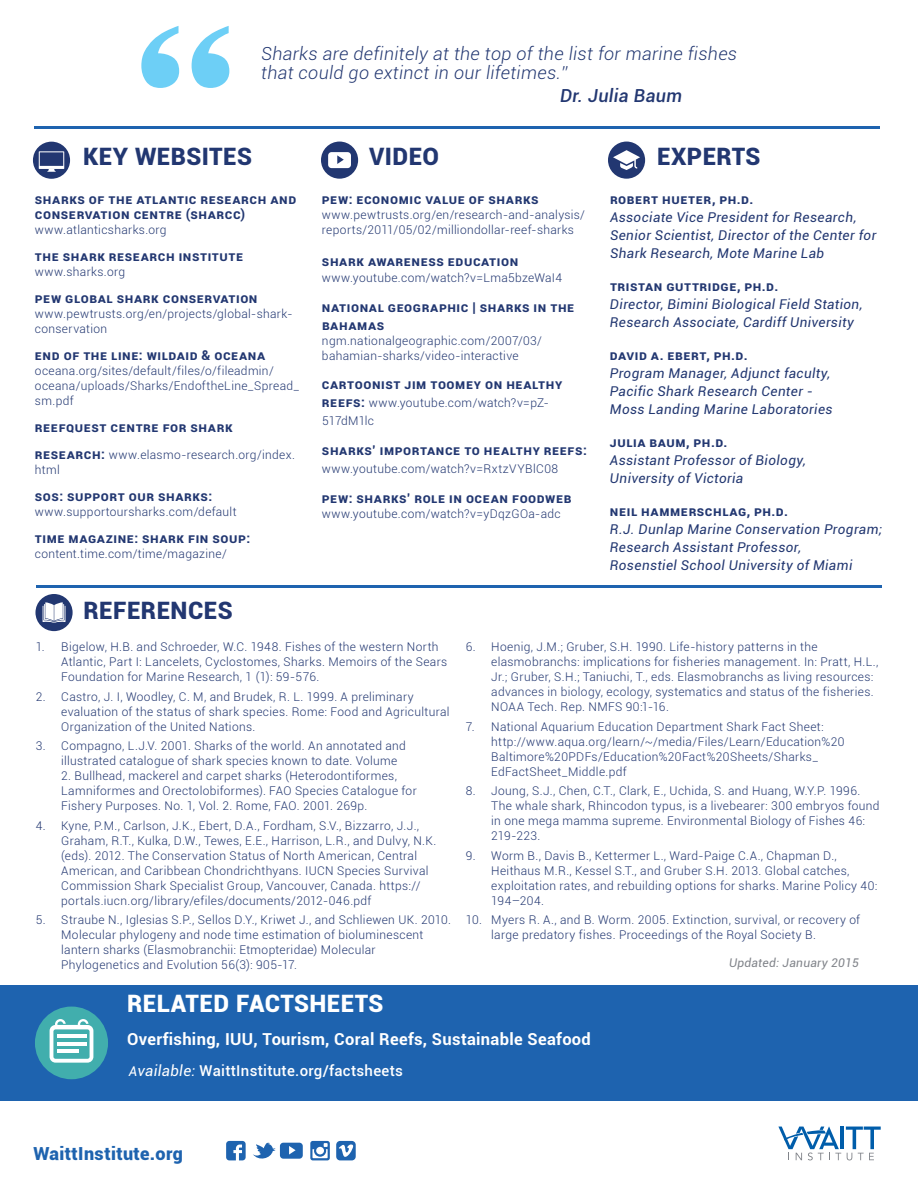
<style>
.page{position:relative;width:918px;height:1188px;background:#fff}
.page>*{position:absolute;margin:0;border:0;box-sizing:border-box;transform-origin:0 0}
.t1{font:700 225px "Copperplate";color:#6dcff6}
.t2{font:900 24px "Roboto";letter-spacing:.02em;color:#223771}
.t3{font:900 24px "Roboto";letter-spacing:.02em;color:#fff}
.t4{font:italic 300 18px/19.5px "Roboto";letter-spacing:.02em;color:#223771}
.t5{font:900 18px "Roboto";letter-spacing:.025em;color:#1e63af}
.t6{font:italic 500 18px "Roboto";letter-spacing:.02em;color:#223771}
.t7{font:700 16.5px "Roboto";letter-spacing:.02em;color:#fff}
.t8{font:500 15px "Roboto";letter-spacing:.02em;color:#fff}
.t9{font:700 13.5px/18px "Roboto";letter-spacing:.04em;color:#223771}
.t10{font:italic 13.5px/18px "Roboto";letter-spacing:.03em;color:#223771}
.t11{font:300 12px/15px "Roboto";letter-spacing:.03em;color:#223771}
.t12{font:italic 12px "Roboto";letter-spacing:.02em;color:#81848a}
.s1{font-weight:700;font-size:13.5px}
.s2{font-weight:400;font-style:italic;font-size:13.5px}
.s3{font-weight:400;font-style:italic}
</style>
<div class="page">
<div style="left:0;top:986px;width:918px;height:115px;background:#1e63af"></div>
<hr style="left:34px;top:126px;width:846px;height:3px;background:#1e63af">
<hr style="left:36px;top:585px;width:846px;height:3px;background:#1e63af">
<div style="left:321px;top:142px;width:37px;height:37px;background:#223771;border-radius:50%"></div>
<div style="left:35px;top:594px;width:38px;height:37px;background:#223771;border-radius:50%"></div>
<svg style="left:43px;top:602px;width:22px;height:21px"></svg>
<div style="left:608px;top:142px;width:37px;height:37px;background:#223771;border-radius:50%"></div>
<svg style="left:613px;top:150px;width:27px;height:20px"></svg>
<svg style="left:328px;top:152px;width:23px;height:16px"></svg>
<div style="left:33px;top:142px;width:37px;height:37px;background:#223771;border-radius:50%"></div>
<svg style="left:39px;top:151px;width:25px;height:21px"></svg>
<svg style="left:35px;top:1007px;width:73px;height:72px"></svg>
<hr style="left:57px;top:1034px;width:30px;height:4px;background:#fff">
<hr style="left:57px;top:1042px;width:30px;height:3px;background:#fff">
<hr style="left:57px;top:1049px;width:21px;height:4px;background:#fff">
<svg style="left:226px;top:1141px;width:20px;height:19px"></svg>
<svg style="left:310px;top:1141px;width:20px;height:19px"></svg>
<svg style="left:336px;top:1141px;width:20px;height:19px"></svg>
<svg style="left:778px;top:1127px;width:103px;height:33px"></svg>
<svg style="left:253px;top:1143px;width:50px;height:16px"></svg>
<h1 class="t1" style="left:129px;top:-57px;width:114px">“</h1>
<h3 class="t4" style="left:261px;top:43px;width:477px">Sharks are definitely at the top of the list for marine fishes that could go extinct in our lifetimes.”</h3>
<h3 class="t6" style="left:560px;top:82px;width:123px">Dr. Julia Baum</h3>
<h2 class="t2" style="left:83px;top:140px;width:170px">KEY WEBSITES</h2>
<h2 class="t2" style="left:369px;top:140px;width:72px">VIDEO</h2>
<h2 class="t2" style="left:657px;top:140px;width:105px">EXPERTS</h2>
<p class="t9" style="left:35px;top:191px;width:261px;line-height:15px">Sharks of the Atlantic Research and<br>Conservation Centre (ShA</p>
<p class="t9" style="left:217px;top:205px;width:30px">RCC)</p>
<p class="t11" style="left:35px;top:222px;width:133px">www.atlanticsharks.org</p>
<p class="t9" style="left:35px;top:247px;width:210px">Th e Shark Research Institute</p>
<p class="t11" style="left:35px;top:264px;width:92px">www.sharks.org</p>
<p class="t9" style="left:35px;top:289px;width:224px">PEW Global Shark Conservation</p>
<p class="t11" style="left:35px;top:306px;width:259px">www.pewtrusts.org/en/projects/global-shark&shy;conservation</p>
<p class="t9" style="left:35px;top:346px;width:232px">End of the Line: WildAid &amp; Oceana</p>
<p class="t11" style="left:35px;top:363px;width:266px">oceana.org/sites/default/files/o/fileadmin/ oceana/uploads/Sharks/EndoftheLine_Spread_ sm.pdf</p>
<p class="t9" style="left:35px;top:418px;width:199px">ReefQuest Centre for Shark</p>
<p class="t11" style="left:35px;top:447px;width:262px"><span class="s1">Research:</span> www.elasmo-research.org/index. html</p>
<p class="t9" style="left:35px;top:487px;width:179px">SOS: Support Our Sharks:</p>
<p class="t11" style="left:35px;top:504px;width:203px">www.supportoursharks.com/default</p>
<p class="t9" style="left:35px;top:529px;width:9px">TIME</p>
<p class="t9" style="left:69px;top:529px;width:183px">Magazine: Shark Fin Soup:</p>
<p class="t11" style="left:35px;top:546px;width:193px">content.time.com/time/magazine/</p>
<h2 class="t2" style="left:84px;top:593px;width:151px">REFERENCES</h2>
<p class="t9" style="left:322px;top:190px;width:218px">PEW: Economic value of sharks</p>
<p class="t11" style="left:322px;top:207px;width:265px">www.pewtrusts.org/en/research-and-analysis/ reports/2011/05/02/milliondollar-reef-sharks</p>
<p class="t9" style="left:322px;top:251px;width:198px">Shark Awareness Education</p>
<p class="t11" style="left:322px;top:270px;width:242px">www.youtube.com/watch?v=Lma5bzeWaI4</p>
<p class="t9" style="left:322px;top:298px;width:254px">National Geograph ic | Sharks in the<br>Bahamas</p>
<p class="t11" style="left:322px;top:333px;width:222px">ngm.nationalgeographic.com/2007/03/ bahamian-sharks/video-interactive</p>
<p class="t9" style="left:322px;top:374px;width:242px">Cartoonist Jim Toomey on healthy</p>
<p class="t11" style="left:322px;top:393px;width:228px;line-height:18px"><span class="s1">reefs:</span> www.youtube.com/watch?v=pZ-<br>517dM1lc</p>
<p class="t9" style="left:322px;top:440px;width:266px">Sharks’ importance to healthy reefs:</p>
<p class="t11" style="left:322px;top:461px;width:238px">www.youtube.com/watch?v=RxtzVYBlC08</p>
<p class="t9" style="left:322px;top:488px;width:251px">PEW: Sharks’ role in ocean foodweb</p>
<p class="t11" style="left:322px;top:506px;width:240px">www.youtube.com/watch?v=yDqzGOa-adc</p>
<p class="t9" style="left:610px;top:190px;width:145px">Robert Hueter, Ph.D.</p>
<p class="t10" style="left:610px;top:208px;width:268px">Associate Vice President for Research,<br>Senior Scientist, Director of the Center for<br>Shark Research, Mote Marine Lab</p>
<p class="t9" style="left:610px;top:277px;width:170px">Tristan Guttridge, Ph.D.</p>
<p class="t10" style="left:610px;top:295px;width:254px">Director, Bimini Biological Field Station,<br>Research Associate, Cardiff University</p>
<p class="t9" style="left:610px;top:346px;width:139px">David A. Ebert, Ph.D.</p>
<p class="t10" style="left:610px;top:364px;width:224px">Program Manager, Adjunct faculty,<br>Pacific Shark Research Center -<br>Moss Landing Marine Laboratories</p>
<p class="t9" style="left:610px;top:433px;width:119px">Julia Baum, Ph.D.</p>
<p class="t10" style="left:610px;top:451px;width:197px">Assistant Professor of Biology,<br>University of Victoria</p>
<p class="t9" style="left:610px;top:502px;width:180px">Neil Hammerschlag, Ph.D.</p>
<p class="t10" style="left:610px;top:520px;width:274px">R.J. Dunlap Marine Conservation Program;<br>Research Assistant Professor,<br>Rosenstiel School University of Miami</p>
<p class="t11" style="left:61px;top:639px;width:388px;text-indent:-26px">1. Bigelow, H.B. and Schroeder, W.C. 1948. Fishes of the western North<br>Atlantic, Part I: Lancelets, Cyclostomes, Sharks. Memoirs of the Sears<br>Foundation for Marine Research, 1 (1): 59-576.</p>
<p class="t11" style="left:61px;top:688px;width:390px;text-indent:-26px">2. Castro, J. I, Woodley, C. M, and Brudek, R. L. 1999. A preliminary evaluation of the status of shark species. Rome: Food and Agricultural<br>Organization of the United Nations.</p>
<p class="t11" style="left:61px;top:738px;width:346px;text-indent:-26px">3. Compagno, L.J.V. 2001. Sharks of the world. An annotated and illustrated catalogue of shark species known to date. Volume</p>
<p class="t11" style="left:61px;top:768px;width:357px">2. Bullhead, mackerel and carpet sharks (Heterodontiformes,<br>Lamniformes and Orectolobiformes). FAO Species Catalogue for<br>Fishery Purposes. No. 1, Vol. 2. Rome, FAO. 2001. 269p.</p>
<p class="t11" style="left:61px;top:817px;width:377px;text-indent:-26px">4. Kyne, P.M., Carlson, J.K., Ebert, D.A., Fordham, S.V., Bizzarro, J.J., Graham, R.T., Kulka, D.W., Tewes, E.E., Harrison, L.R., and Dulvy, N.K. (eds). 2012. The Conservation Status of North American, Central American, and Caribbean Chondrichthyans. IUCN Species Survival Commission Shark Specialist Group, Vancouver, Canada. https:// portals.iucn.org/library/efiles/documents/2012-046.pdf</p>
<p class="t11" style="left:61px;top:912px;width:391px;text-indent:-26px">5. Straube N., Iglesias S.P., Sellos D.Y., Kriwet J., and Schliewen UK. 2010.<br>Molecular phylogeny and node time estimation of bioluminescent lantern sharks (Elasmobranchii: Etmopteridae) Molecular Phylogenetics and Evolution 56(3): 905-17.</p>
<h2 class="t3" style="left:127px;top:987px;width:258px">RELATED FACTSHEETS</h2>
<p class="t11" style="left:491px;top:639px;width:389px;text-indent:-26px">6. Hoenig, J.M.; Gruber, S.H. 1990. Life-history patterns in the elasmobranchs: implications for fisheries management. In: Pratt, H.L., Jr.; Gruber, S.H.; Taniuchi, T., eds. Elasmobranchs as living resources: advances in biology, ecology, systematics and status of the fisheries.<br>NOAA Tech. Rep. NMFS 90:1-16.</p>
<p class="t11" style="left:491px;top:718px;width:355px;text-indent:-26px">7. National Aquarium Education Department Shark Fact Sheet: http://www.aqua.org/learn/~/media/Files/Learn/Education%20<br>Baltimore%20PDFs/Education%20Fact%20Sheets/Sharks_ EdFactSheet_Middle.pdf</p>
<p class="t11" style="left:491px;top:783px;width:390px;text-indent:-26px">8. Joung, S.J., Chen, C.T., Clark, E., Uchida, S. and Huang, W.Y.P. 1996.<br>The whale shark, Rhincodon typus, is a livebearer: 300 embryos found in one mega mamma supreme. Environmental Biology of Fishes 46:<br>219-223.</p>
<p class="t11" style="left:491px;top:847px;width:388px;text-indent:-26px">9. Worm B., Davis B., Kettermer L., Ward-Paige C.A., Chapman D., Heithaus M.R., Kessel S.T., and Gruber S.H. 2013. Global catches, exploitation rates, and rebuilding options for sharks. Marine Policy 40:<br>194–204.</p>
<p class="t11" style="left:491px;top:912px;width:370px;text-indent:-26px">10. Myers R. A., and B. Worm. 2005. Extinction, survival, or recovery of large predatory fishes. Proceedings of the Royal Society B.</p>
<p class="t12" style="left:729px;top:954px;width:132px">Updated: January 2015</p>
<h3 class="t7" style="left:127px;top:1028px;width:465px">Overfishing, IUU, Tourism, Coral Reefs, Sustainable Seafood</h3>
<p class="t8" style="left:129px;top:1060px;width:276px"><span class="s2">A</span><span class="s3">vailable:</span> WaittInstitute.org/factsheets</p>
<h3 class="t5" style="left:33px;top:1141px;width:151px">WaittInstitute.org</h3>
</div>
